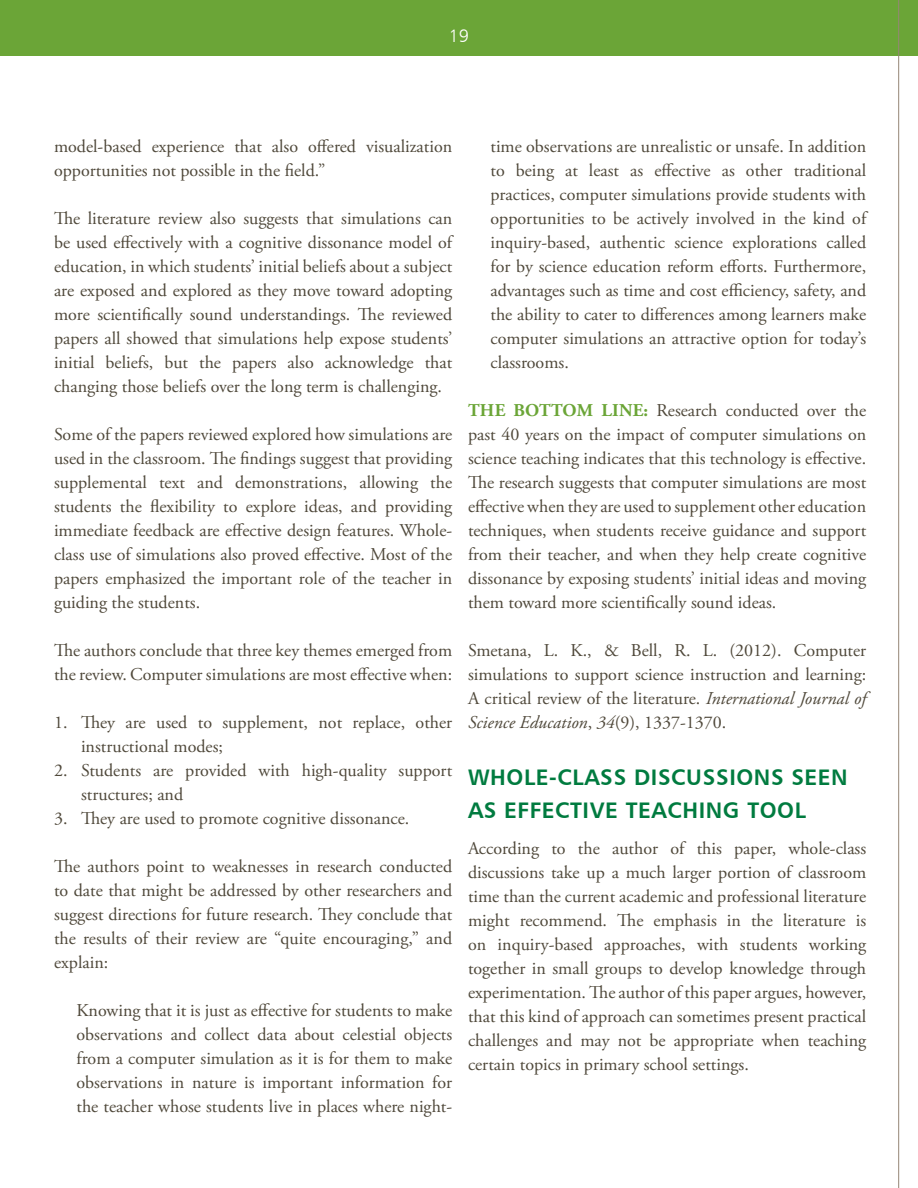
<style>
.page{position:relative;width:918px;height:1188px;background:#fff}
.page>*{position:absolute;margin:0;border:0;box-sizing:border-box;transform-origin:0 0}
.Body_Copy_right{font:22.5px/33px "Humanist 777 BT Bold B";letter-spacing:.025em;color:#007b3f}
.Body_Copy_right-2{font:18px/24px "Adobe Garamond Pro";color:#4f483a;text-align:justify}
.t1{font:18px "Humanist 777 BT Light B";color:#fff}
.s1{font-weight:700;color:#6ba537}
.s2{font-style:italic}
</style>
<div class="page">
<div style="left:0;top:0;width:918px;height:56px;background:#6ba537"></div>
<hr style="left:898px;top:0;width:1px;height:1188px;background:#958676">
<p class="t1" style="left:449px;top:25px;width:22px">19</p>
<p class="Body_Copy_right-2" style="left:54px;top:135px;width:400px">model-based experience that also offered visualization opportunities not possible in the field.”</p>
<p class="Body_Copy_right-2" style="left:54px;top:207px;width:400px">The literature review also suggests that simulations can be used effectively with a cognitive dissonance model of education, in which students’ initial beliefs about a subject are exposed and explored as they move toward adopting more scientifically sound understandings. The reviewed papers all showed that simulations help expose students’ initial beliefs, but the papers also acknowledge that changing those beliefs over the long term is challenging.</p>
<p class="Body_Copy_right-2" style="left:54px;top:423px;width:400px">Some of the papers reviewed explored how simulations are used in the classroom. The findings suggest that providing supplemental text and demonstrations, allowing the students the flexibility to explore ideas, and providing immediate feedback are effective design features. Whole&shy;class use of simulations also proved effective. Most of the papers emphasized the important role of the teacher in guiding the students.</p>
<p class="Body_Copy_right-2" style="left:54px;top:639px;width:400px">The authors conclude that three key themes emerged from the review. Computer simulations are most effective when:</p>
<p class="Body_Copy_right-2" style="left:81px;top:711px;width:373px;text-indent:-27px">1. They are used to supplement, not replace, other instructional modes;</p>
<p class="Body_Copy_right-2" style="left:81px;top:759px;width:373px;text-indent:-27px">2. Students are provided with high-quality support structures; and</p>
<p class="Body_Copy_right-2" style="left:54px;top:807px;width:357px">3. They are used to promote cognitive dissonance.</p>
<p class="Body_Copy_right-2" style="left:54px;top:855px;width:400px">The authors point to weaknesses in research conducted to date that might be addressed by other researchers and suggest directions for future research. They conclude that the results of their review are “quite encouraging,” and explain:</p>
<p class="Body_Copy_right-2" style="left:76px;top:999px;width:377px">Knowing that it is just as effective for students to make observations and collect data about celestial objects from a computer simulation as it is for them to make observations in nature is important information for the teacher whose students live in places where night-</p>
<p class="Body_Copy_right-2" style="left:490px;top:135px;width:377px">time observations are unrealistic or unsafe. In addition to being at least as effective as other traditional practices, computer simulations provide students with opportunities to be actively involved in the kind of inquiry-based, authentic science explorations called for by science education reform efforts. Furthermore, advantages such as time and cost efficiency, safety, and the ability to cater to differences among learners make computer simulations an attractive option for today’s classrooms.</p>
<p class="Body_Copy_right-2" style="left:468px;top:399px;width:400px"><span class="s1">THE BOTTOM LINE:</span> Research conducted over the past 40 years on the impact of computer simulations on science teaching indicates that this technology is effective.<br>The research suggests that computer simulations are most effective when they are used to supplement other education techniques, when students receive guidance and support from their teacher, and when they help create cognitive dissonance by exposing students’ initial ideas and moving them toward more scientifically sound ideas.</p>
<p class="Body_Copy_right-2" style="left:468px;top:638px;width:400px">Smetana, L. K., &amp; Bell, R. L. (2012). Computer simulations to support science instruction and learning:<br>A critical review of the literature. <span class="s2">International Journal of Science Education</span>, <span class="s2">34</span>(9), 1337-1370.</p>
<p class="Body_Copy_right" style="left:468px;top:760px;width:381px">WHOLE-CLASS DISCUSSIONS SEEN<br>AS EFFECTIVE TEACHING TOOL</p>
<p class="Body_Copy_right-2" style="left:468px;top:837px;width:400px">According to the author of this paper, whole-class discussions take up a much larger portion of classroom time than the current academic and professional literature might recommend. The emphasis in the literature is on inquiry-based approaches, with students working together in small groups to develop knowledge through experimentation. The author of this paper argues, however, that this kind of approach can sometimes present practical challenges and may not be appropriate when teaching certain topics in primary school settings.</p>
</div>
